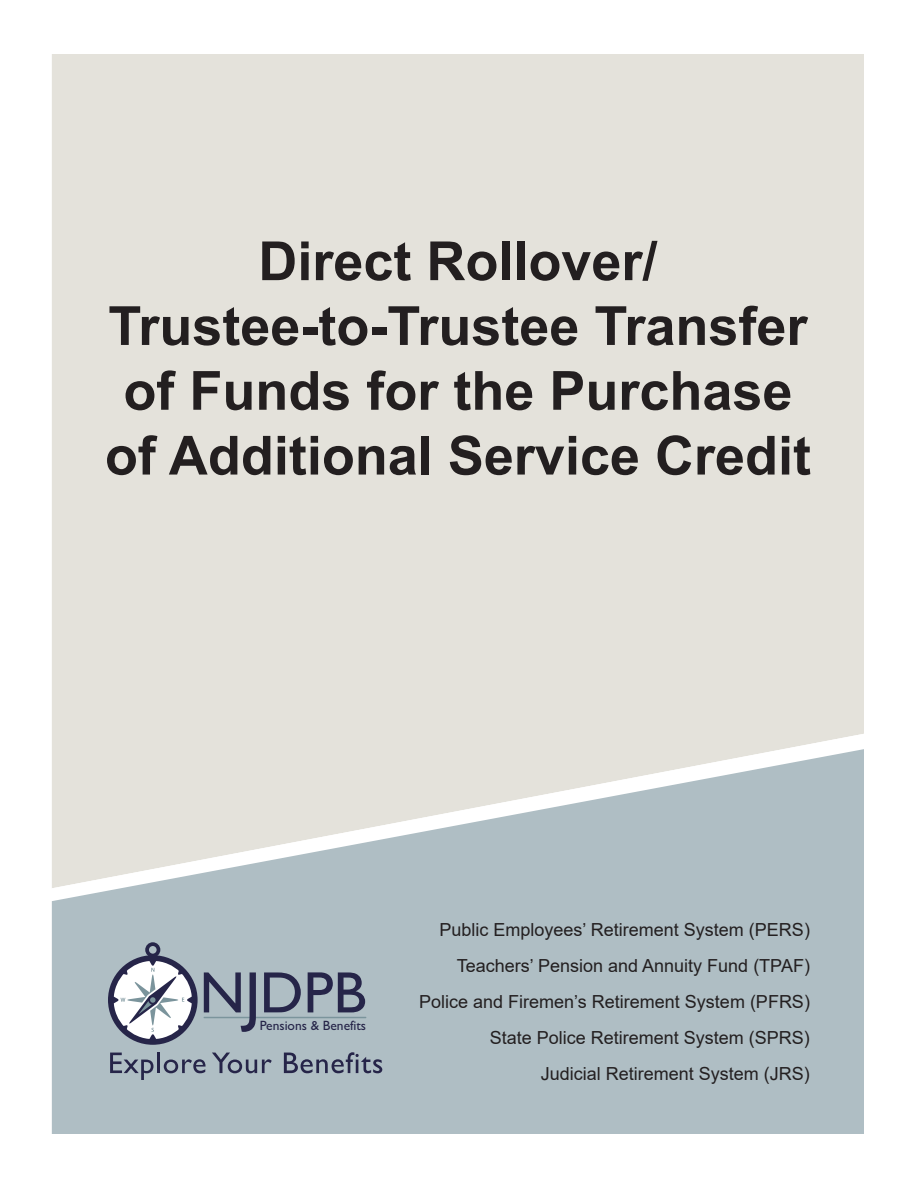
<style>
.page{position:relative;width:918px;height:1188px;background:#fff}
.page>*{position:absolute;margin:0;border:0;box-sizing:border-box;transform-origin:0 0}
.t1{font:700 54px/64.8px "Arial";color:#231f20;text-align:center}
.t2{font:18px "Arial";color:#231f20}
.t3{font:13.5px "Gill Sans";color:#262549}
</style>
<div class="page">
<div style="left:52px;top:54px;width:812px;height:680px;background:#e4e2db"></div>
<div style="left:52px;top:734px;width:808px;height:15px;background:#e4e2db"></div>
<svg style="left:52px;top:749px;width:812px;height:385px;background:#bbc7ca"></svg>
<svg style="left:108px;top:942px;width:259px;height:103px;background:#a0aab4"></svg>
<svg style="left:110px;top:1053px;width:43px;height:27px"></svg>
<hr style="left:157px;top:1053px;width:3px;height:20px;background:#262549">
<svg style="left:164px;top:1059px;width:42px;height:14px"></svg>
<svg style="left:212px;top:1053px;width:60px;height:20px"></svg>
<svg style="left:284px;top:1052px;width:98px;height:21px;background:#828b9b"></svg>
<p class="t1" style="left:105px;top:229px;width:708px">Direct Rollover/<br>Trustee-to-Trustee Transfer of Funds for the Purchase of Additional Service Credit</p>
<p class="t3" style="left:260px;top:1018px;width:108px">Pensions &amp; Benefits</p>
<p class="t2" style="left:440px;top:917px;width:372px">Public Employees’ Retirement System (PERS)</p>
<p class="t2" style="left:457px;top:953px;width:355px">Teachers’ Pension and Annuity Fund (TPAF)</p>
<p class="t2" style="left:419px;top:989px;width:392px">Police and Firemen’s Retirement System (PFRS)</p>
<p class="t2" style="left:490px;top:1025px;width:322px">State Police Retirement System (SPRS)</p>
<p class="t2" style="left:541px;top:1061px;width:271px">Judicial Retirement System (JRS)</p>
</div>
